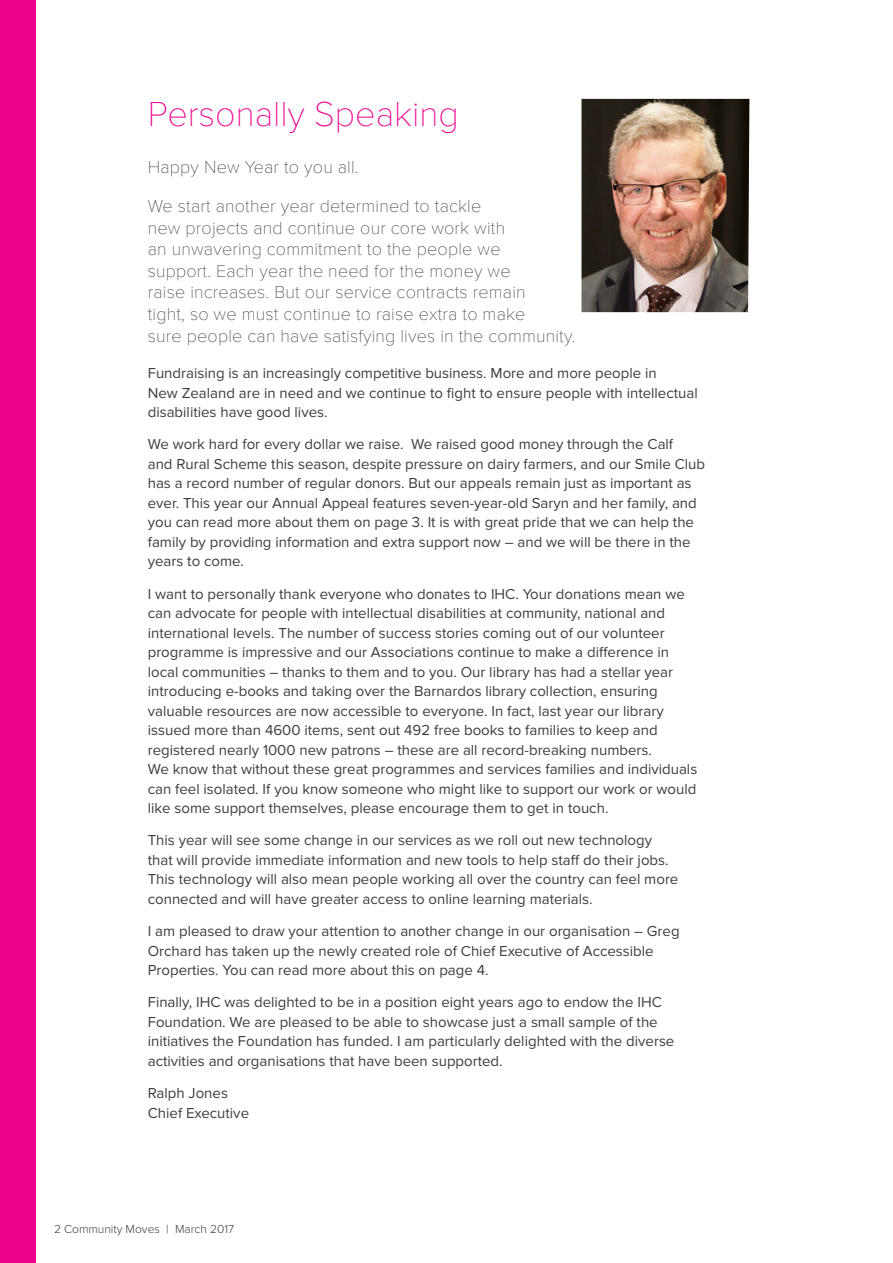
<style>
.page{position:relative;width:893px;height:1263px;background:#fff}
.page>*{position:absolute;margin:0;border:0;box-sizing:border-box;transform-origin:0 0}
.HEAD1{font:100 36px "Proxima Nova T";color:#ed028c}
.INTRO{font:100 18px/21.6px "Proxima Nova T";letter-spacing:.01em;color:#3e3e3f}
.BODY_MAIN{font:15px/19.5px "Proxima Nova";color:#3e3e3f}
.t1{font:300 12px "Proxima Nova";color:#3e3e3f}
</style>
<div class="page">
<img style="left:581px;top:99px;width:168px;height:213px">
<div style="left:0;top:0;width:35px;height:1263px;background:#ed028c"></div>
<p class="HEAD1" style="left:148px;top:94px;width:313px">Personally Speaking</p>
<p class="INTRO" style="left:148px;top:157px;width:212px">Happy New Year to you all.</p>
<p class="INTRO" style="left:148px;top:196px;width:429px">We start another year determined to tackle<br>new projects and continue our core work with<br>an unwavering commitment to the people we<br>support. Each year the need for the money we<br>raise increases. But our service contracts remain<br>tight, so we must continue to raise extra to make<br>sure people can have satisfying lives in the community.</p>
<p class="BODY_MAIN" style="left:148px;top:364px;width:551px">Fundraising is an increasingly competitive business. More and more people in<br>New Zealand are in need and we continue to fight to ensure people with intellectual disabilities have good lives.</p>
<p class="BODY_MAIN" style="left:148px;top:435px;width:559px">We work hard for every dollar we raise. We raised good money through the Calf<br>and Rural Scheme this season, despite pressure on dairy farmers, and our Smile Club has a record number of regular donors. But our appeals remain just as important as ever. This year our Annual Appeal features seven-year-old Saryn and her family, and you can read more about them on page 3. It is with great pride that we can help the family by providing information and extra support now – and we will be there in the years to come.</p>
<p class="BODY_MAIN" style="left:148px;top:584px;width:551px">I want to personally thank everyone who donates to IHC. Your donations mean we can advocate for people with intellectual disabilities at community, national and international levels. The number of success stories coming out of our volunteer programme is impressive and our Associations continue to make a difference in local communities – thanks to them and to you. Our library has had a stellar year introducing e-books and taking over the Barnardos library collection, ensuring valuable resources are now accessible to everyone. In fact, last year our library issued more than 4600 items, sent out 492 free books to families to keep and registered nearly 1000 new patrons – these are all record-breaking numbers.<br>We know that without these great programmes and services families and individuals can feel isolated. If you know someone who might like to support our work or would like some support themselves, please encourage them to get in touch.</p>
<p class="BODY_MAIN" style="left:148px;top:831px;width:532px">This year will see some change in our services as we roll out new technology that will provide immediate information and new tools to help staff do their jobs.<br>This technology will also mean people working all over the country can feel more connected and will have greater access to online learning materials.</p>
<p class="BODY_MAIN" style="left:148px;top:922px;width:533px">I am pleased to draw your attention to another change in our organisation – Greg<br>Orchard has taken up the newly created role of Chief Executive of Accessible<br>Properties. You can read more about this on page 4.</p>
<p class="BODY_MAIN" style="left:148px;top:993px;width:528px">Finally, IHC was delighted to be in a position eight years ago to endow the IHC Foundation. We are pleased to be able to showcase just a small sample of the initiatives the Foundation has funded. I am particularly delighted with the diverse activities and organisations that have been supported.</p>
<p class="BODY_MAIN" style="left:148px;top:1084px;width:82px">Ralph Jones</p>
<p class="BODY_MAIN" style="left:148px;top:1103px;width:103px">Chief Executive</p>
<p class="t1" style="left:54px;top:1222px;width:182px">2 Community Moves | March 2017</p>
</div>
